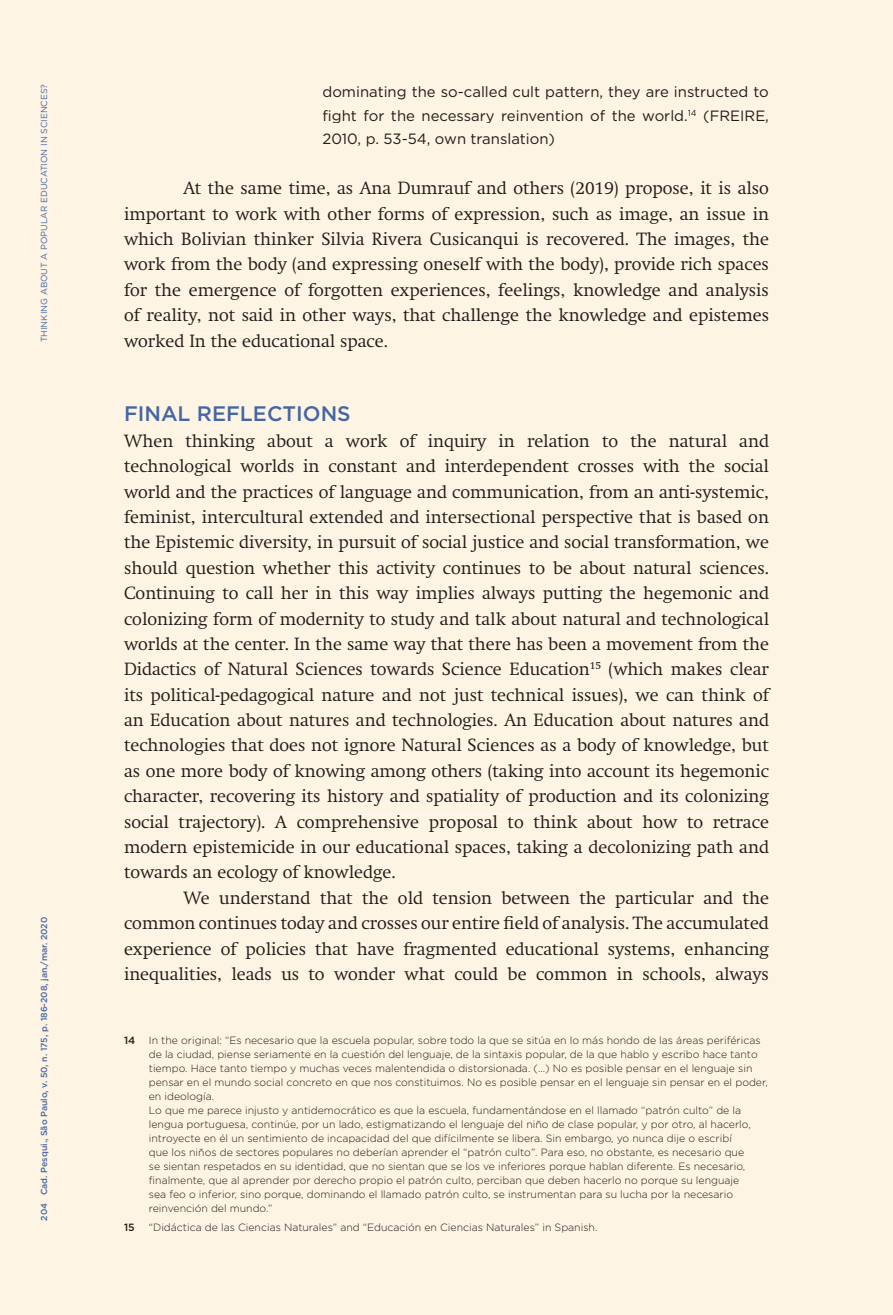
<style>
.page{position:relative;width:893px;height:1315px;background:#fef4e4}
.page>*{position:absolute;margin:0;border:0;box-sizing:border-box;transform-origin:0 0}
.t1{font:500 21px "Gotham HTF";color:#4466a3}
.t2{font:300 17.5px/25.4px "Swift";color:#221b18;text-align:justify}
.t3{font:300 17.5px "Swift";color:#231f20}
.t4{font:14.88px/23.6px "Gotham HTF";color:#221b18;text-align:justify}
.t5{font:300 10.5px/14px "Gotham HTF";color:#221b18}
.t6{font:500 10.5px "Gotham HTF";color:#221b18}
.t7{font:300 10.5px "Gotham HTF";color:#231f20}
.t8{font:500 8.75px "Gotham HTF";color:#4466a3}
.t9{font:8.75px "Gotham HTF";color:#4466a3}
</style>
<div class="page">
<div style="left:41px;top:84px;width:6px;height:258px;background:#fef4e4"></div>
<div style="left:40px;top:917px;width:8px;height:303px;background:#fef4e4"></div>
<div style="left:323px;top:86px;width:446px;height:13px;background:#fef4e4"></div>
<div style="left:323px;top:110px;width:364px;height:13px;background:#fef4e4"></div>
<div style="left:688px;top:109px;width:8px;height:7px;background:#fef4e4"></div>
<div style="left:697px;top:110px;width:72px;height:13px;background:#fef4e4"></div>
<div style="left:323px;top:133px;width:231px;height:13px;background:#fef4e4"></div>
<div style="left:183px;top:181px;width:586px;height:17px;background:#fef4e4"></div>
<div style="left:124px;top:207px;width:645px;height:17px;background:#fef4e4"></div>
<div style="left:124px;top:232px;width:645px;height:17px;background:#fef4e4"></div>
<div style="left:124px;top:257px;width:645px;height:17px;background:#fef4e4"></div>
<div style="left:124px;top:283px;width:645px;height:17px;background:#fef4e4"></div>
<div style="left:125px;top:308px;width:644px;height:17px;background:#fef4e4"></div>
<div style="left:124px;top:334px;width:263px;height:17px;background:#fef4e4"></div>
<div style="left:126px;top:406px;width:224px;height:16px;background:#fef4e4"></div>
<div style="left:124px;top:434px;width:645px;height:17px;background:#fef4e4"></div>
<div style="left:124px;top:459px;width:645px;height:17px;background:#fef4e4"></div>
<div style="left:124px;top:484px;width:645px;height:18px;background:#fef4e4"></div>
<div style="left:124px;top:510px;width:645px;height:17px;background:#fef4e4"></div>
<div style="left:124px;top:535px;width:645px;height:17px;background:#fef4e4"></div>
<div style="left:125px;top:561px;width:644px;height:17px;background:#fef4e4"></div>
<div style="left:125px;top:586px;width:644px;height:17px;background:#fef4e4"></div>
<div style="left:125px;top:611px;width:644px;height:17px;background:#fef4e4"></div>
<div style="left:124px;top:637px;width:645px;height:17px;background:#fef4e4"></div>
<div style="left:124px;top:662px;width:466px;height:13px;background:#fef4e4"></div>
<div style="left:590px;top:662px;width:10px;height:7px;background:#fef4e4"></div>
<div style="left:601px;top:662px;width:168px;height:17px;background:#fef4e4"></div>
<div style="left:124px;top:687px;width:647px;height:18px;background:#fef4e4"></div>
<div style="left:125px;top:713px;width:644px;height:17px;background:#fef4e4"></div>
<div style="left:124px;top:738px;width:645px;height:17px;background:#fef4e4"></div>
<div style="left:125px;top:764px;width:644px;height:17px;background:#fef4e4"></div>
<div style="left:125px;top:789px;width:644px;height:17px;background:#fef4e4"></div>
<div style="left:125px;top:814px;width:644px;height:17px;background:#fef4e4"></div>
<div style="left:124px;top:840px;width:645px;height:17px;background:#fef4e4"></div>
<div style="left:124px;top:865px;width:271px;height:17px;background:#fef4e4"></div>
<div style="left:183px;top:891px;width:586px;height:16px;background:#fef4e4"></div>
<div style="left:125px;top:916px;width:644px;height:17px;background:#fef4e4"></div>
<div style="left:125px;top:941px;width:644px;height:17px;background:#fef4e4"></div>
<div style="left:124px;top:967px;width:645px;height:17px;background:#fef4e4"></div>
<div style="left:124px;top:1036px;width:11px;height:7px;background:#fef4e4"></div>
<div style="left:150px;top:1036px;width:611px;height:9px;background:#fef4e4"></div>
<div style="left:149px;top:1050px;width:609px;height:9px;background:#fef4e4"></div>
<div style="left:149px;top:1064px;width:603px;height:9px;background:#fef4e4"></div>
<div style="left:150px;top:1078px;width:618px;height:9px;background:#fef4e4"></div>
<div style="left:149px;top:1092px;width:64px;height:9px;background:#fef4e4"></div>
<div style="left:150px;top:1106px;width:11px;height:7px;background:#fef4e4"></div>
<div style="left:166px;top:1106px;width:575px;height:9px;background:#fef4e4"></div>
<div style="left:150px;top:1120px;width:601px;height:9px;background:#fef4e4"></div>
<div style="left:150px;top:1134px;width:582px;height:9px;background:#fef4e4"></div>
<div style="left:149px;top:1148px;width:595px;height:9px;background:#fef4e4"></div>
<div style="left:149px;top:1162px;width:596px;height:9px;background:#fef4e4"></div>
<div style="left:149px;top:1176px;width:590px;height:9px;background:#fef4e4"></div>
<div style="left:149px;top:1190px;width:584px;height:9px;background:#fef4e4"></div>
<div style="left:150px;top:1204px;width:122px;height:7px;background:#fef4e4"></div>
<div style="left:124px;top:1223px;width:10px;height:7px;background:#fef4e4"></div>
<div style="left:150px;top:1223px;width:447px;height:9px;background:#fef4e4"></div>
<p class="t9" style="left:39px;top:342px;width:260px;rotate:-90deg">THINKING ABOUT A POPULAR EDUCATION IN SCIENCES?</p>
<p class="t8" style="left:39px;top:1220px;width:305px;rotate:-90deg">204 Cad. Pesqui., São Paulo, v. 50, n. 175, p. 186-208, jan./mar. 2020</p>
<p class="t4" style="left:322px;top:80px;width:448px">dominating the so-called cult pattern, they are instructed to fight for the necessary reinvention of the world.<sup>14</sup> (FREIRE, 2010, p. 53-54, own translation)</p>
<p class="t2" style="left:124px;top:176px;width:646px;text-indent:60px">At the same time, as Ana Dumrauf and others (2019) propose, it is also important to work with other forms of expression, such as image, an issue in which Bolivian thinker Silvia Rivera Cusicanqui is recovered. The images, the work from the body (and expressing oneself with the body), provide rich spaces for the emergence of forgotten experiences, feelings, knowledge and analysis of reality, not said in other ways, that challenge the knowledge and epistemes worked In the educational space.</p>
<p class="t1" style="left:124px;top:402px;width:228px">FINAL REFLECTIONS</p>
<p class="t2" style="left:124px;top:428px;width:646px">When thinking about a work of inquiry in relation to the natural and technological worlds in constant and interdependent crosses with the social world and the practices of language and communication, from an anti-systemic, feminist, intercultural extended and intersectional perspective that is based on the Epistemic diversity, in pursuit of social justice and social transformation, we should question whether this activity continues to be about natural sciences.<br>Continuing to call her in this way implies always putting the hegemonic and colonizing form of modernity to study and talk about natural and technological worlds at the center. In the same way that there has been a movement from the Didactics of Natural Sciences towards Science Education<sup>15</sup> (which makes clear its political-pedagogical nature and not just technical issues), we can think of an Education about natures and technologies. An Education about natures and technologies that does not ignore Natural Sciences as a body of knowledge, but as one more body of knowing among others (taking into account its hegemonic character, recovering its history and spatiality of production and its colonizing social trajectory). A comprehensive proposal to think about how to retrace modern epistemicide in our educational spaces, taking a decolonizing path and towards an ecology of knowledge.</p>
<p class="t2" style="left:124px;top:885px;width:646px;text-indent:60px">We understand that the old tension between the particular and the common continues today and crosses our entire field of analysis. The accumulated experience of policies that have fragmented educational systems, enhancing inequalities, leads us to wonder what could be common in schools, always</p>
<p class="t3" style="left:290px;top:938px;width:10px">e</p>
<p class="t3" style="left:642px;top:963px;width:9px">s</p>
<p class="t6" style="left:124px;top:1034px;width:13px">14</p>
<p class="t5" style="left:149px;top:1032px;width:620px">In the original: “Es necesario que la escuela popular, sobre todo la que se sitúa en lo más hondo de las áreas periféricas de la ciudad, piense seriamente en la cuestión del lenguaje, de la sintaxis popular, de la que hablo y escribo hace tanto tiempo. Hace tanto tiempo y muchas veces malentendida o distorsionada. (...) No es posible pensar en el lenguaje sin pensar en el mundo social concreto en que nos constituimos. No es posible pensar en el lenguaje sin pensar en el poder, en ideología.<br>Lo que me parece injusto y antidemocrático es que la escuela, fundamentándose en el llamado “patrón culto” de la lengua portuguesa, continúe, por un lado, estigmatizando el lenguaje del niño de clase popular, y por otro, al hacerlo, introyecte en él un sentimiento de incapacidad del que difícilmente se libera. Sin embargo, yo nunca dije o escribí<br>que los niños de sectores populares no deberían aprender el “patrón culto”. Para eso, no obstante, es necesario que<br>se sientan respetados en su identidad, que no sientan que se los ve inferiores porque hablan diferente. Es necesario, finalmente, que al aprender por derecho propio el patrón culto, perciban que deben hacerlo no porque su lenguaje<br>sea feo o inferior, sino porque, dominando el llamado patrón culto, se instrumentan para su lucha por la necesario reinvención del mundo.”</p>
<p class="t6" style="left:124px;top:1221px;width:12px">15</p>
<p class="t5" style="left:149px;top:1219px;width:450px">“Didáctica de las Ciencias Naturales” and “Educación en Ciencias Naturales” in Spanish.</p>
<p class="t7" style="left:174px;top:1090px;width:8px">e</p>
<p class="t7" style="left:386px;top:1104px;width:7px">s</p>
</div>
